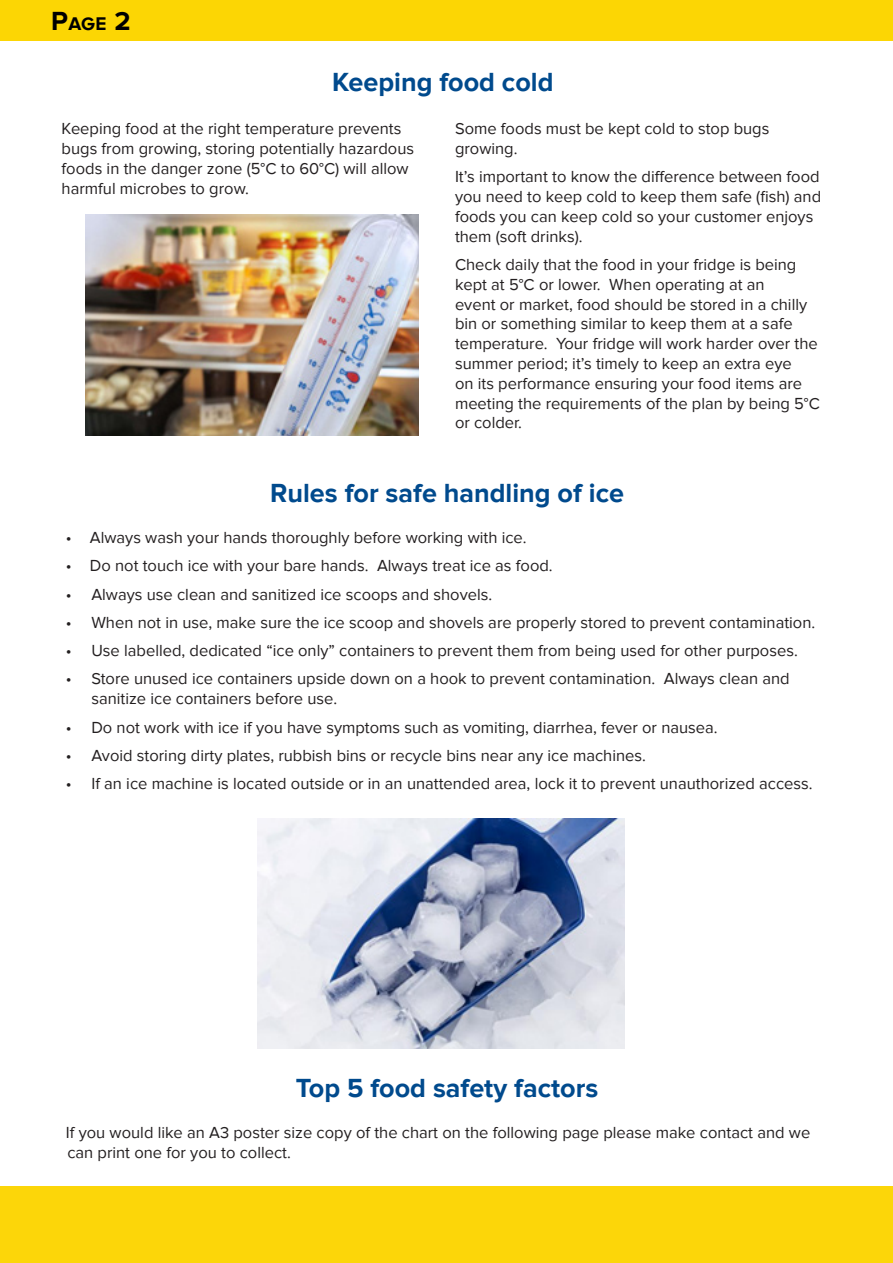
<style>
.page{position:relative;width:893px;height:1263px;background:#fff}
.page>*{position:absolute;margin:0;border:0;box-sizing:border-box;transform-origin:0 0}
.HEADING_2{font:700 27px "Proxima Nova";color:#004a8d}
.t1{font:700 18.9px "Proxima Nova A";color:#000}
.t2{font:16.5px/19.8px "Proxima Nova";color:#231f20}
.s1{font-size:27px}
</style>
<div class="page">
<div style="left:0;top:0;width:893px;height:40px;background:#fcd604"></div>
<div style="left:0;top:1186px;width:893px;height:77px;background:#fcd609"></div>
<img style="left:257px;top:819px;width:367px;height:230px">
<img style="left:85px;top:215px;width:334px;height:221px">
<h2 class="t1" style="left:51px;top:13px;width:81px"><span class="s1">P</span>age <span class="s1">2</span></h2>
<p class="HEADING_2" style="left:332px;top:67px;width:223px">Keeping food cold</p>
<p class="t2" style="left:62px;top:119px;width:354px">Keeping food at the right temperature prevents bugs from growing, storing potentially hazardous foods in the danger zone (5°C to 60°C) will allow harmful microbes to grow.</p>
<p class="t2" style="left:455px;top:119px;width:316px">Some foods must be kept cold to stop bugs growing.</p>
<p class="t2" style="left:455px;top:167px;width:368px">It’s important to know the difference between food you need to keep cold to keep them safe (fish) and foods you can keep cold so your customer enjoys them (soft drinks).</p>
<p class="t2" style="left:455px;top:255px;width:366px">Check daily that the food in your fridge is being kept at 5°C or lower. When operating at an<br>event or market, food should be stored in a chilly bin or something similar to keep them at a safe temperature. Your fridge will work harder over the summer period; it’s timely to keep an extra eye<br>on its performance ensuring your food items are meeting the requirements of the plan by being 5°C or colder.</p>
<p class="HEADING_2" style="left:270px;top:477px;width:355px">Rules for safe handling of ice</p>
<p class="t2" style="left:66px;top:528px;width:462px">• Always wash your hands thoroughly before working with ice.</p>
<p class="t2" style="left:66px;top:556px;width:488px">• Do not touch ice with your bare hands. Always treat ice as food.</p>
<p class="t2" style="left:66px;top:584px;width:428px">• Always use clean and sanitized ice scoops and shovels.</p>
<p class="t2" style="left:66px;top:613px;width:751px">• When not in use, make sure the ice scoop and shovels are properly stored to prevent contamination.</p>
<p class="t2" style="left:66px;top:641px;width:733px">• Use labelled, dedicated “ice only” containers to prevent them from being used for other purposes.</p>
<p class="t2" style="left:91px;top:669px;width:700px;text-indent:-26px">• Store unused ice containers upside down on a hook to prevent contamination. Always clean and sanitize ice containers before use.</p>
<p class="t2" style="left:66px;top:717px;width:653px">• Do not work with ice if you have symptoms such as vomiting, diarrhea, fever or nausea.</p>
<p class="t2" style="left:66px;top:746px;width:581px">• Avoid storing dirty plates, rubbish bins or recycle bins near any ice machines.</p>
<p class="t2" style="left:66px;top:774px;width:748px">• If an ice machine is located outside or in an unattended area, lock it to prevent unauthorized access.</p>
<p class="HEADING_2" style="left:296px;top:1073px;width:304px">Top 5 food safety factors</p>
<p class="t2" style="left:66px;top:1123px;width:746px">If you would like an A3 poster size copy of the chart on the following page please make contact and we can print one for you to collect.</p>
</div>
